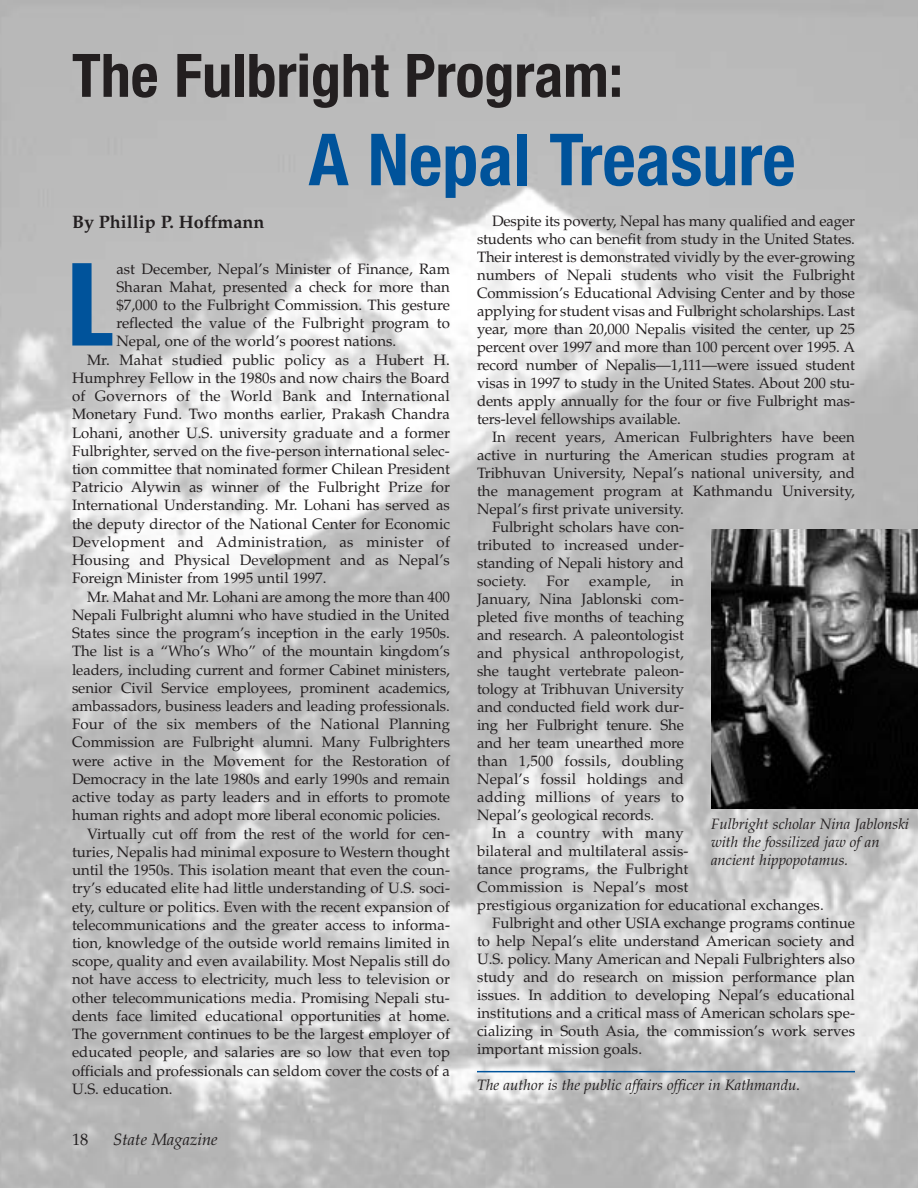
<style>
.page{position:relative;width:918px;height:1188px;background:#fff}
.page>*{position:absolute;margin:0;border:0;box-sizing:border-box;transform-origin:0 0}
.t1{font:extra-condensed 115.65px "Helvetica";color:#00539b}
.t2{font:700 condensed 72px "Helvetica Neue";color:#00539b}
.t3{font:700 condensed 60px "Helvetica Neue";color:#231f20}
.t4{font:700 18px "Palatino";color:#231f20}
.t5{font:italic 16.5px "Palatino";color:#231f20}
.t6{font:16.5px "Palatino";color:#231f20}
.t7{font:15px/18px "Palatino";color:#231f20;text-align:justify}
.t8{font:italic 15px/18px "Palatino";color:#231f20}
.t9{font:15px "Palatino";letter-spacing:.02em;color:#231f20}
.t10{font:15px "Palatino";letter-spacing:.025em;color:#231f20}
</style>
<div class="page">
<img style="left:0;top:0;width:918px;height:1188px">
<hr style="left:477px;top:1071px;width:378px;height:1px;background:#00539b">
<img style="left:711px;top:529px;width:207px;height:279px">
<h3 class="t3" style="left:72px;top:54px;width:553px">The Fulbright Program:</h3>
<h2 class="t2" style="left:309px;top:134px;width:489px">A Nepal Treasure</h2>
<p class="t7" style="left:477px;top:214px;width:380px;text-indent:15px">Despite its poverty, Nepal has many qualified and eager students who can benefit from study in the United States.<br>Their interest is demonstrated vividly by the ever-growing numbers of Nepali students who visit the Fulbright Commission’s Educational Advising Center and by those applying for student visas and Fulbright scholarships. Last year, more than 20,000 Nepalis visited the center, up 25 percent over 1997 and more than 100 percent over 1995. A record number of Nepalis—1,111—were issued student visas in 1997 to study in the United States. About 200 stu&shy;dents apply annually for the four or five Fulbright mas&shy;ters-level fellowships available.</p>
<p class="t7" style="left:492px;top:430px;width:364px">In recent years, American Fulbrighters have been</p>
<p class="t7" style="left:477px;top:448px;width:379px">active in nurturing the American studies program at</p>
<p class="t7" style="left:477px;top:466px;width:380px">Tribhuvan University, Nepal’s national university, and</p>
<p class="t7" style="left:477px;top:484px;width:379px">the management program at Kathmandu University,</p>
<p class="t7" style="left:477px;top:502px;width:208px">Nepal’s first private university.</p>
<p class="t7" style="left:492px;top:520px;width:194px">Fulbright scholars have con-</p>
<p class="t7" style="left:477px;top:538px;width:209px">tributed to increased under-</p>
<p class="t7" style="left:477px;top:556px;width:209px">standing of Nepali history and</p>
<p class="t7" style="left:477px;top:574px;width:51px">society.</p>
<p class="t7" style="left:547px;top:574px;width:24px">For</p>
<p class="t7" style="left:589px;top:574px;width:63px">example,</p>
<p class="t4" style="left:72px;top:215px;width:194px">By Phillip P. Hoffmann</p>
<h1 class="t1" style="left:70px;top:263px;width:44px">L</h1>
<p class="t7" style="left:116px;top:261px;width:335px">ast December, Nepal’s Minister of Finance, Ram</p>
<p class="t7" style="left:116px;top:279px;width:335px">Sharan Mahat, presented a check for more than</p>
<p class="t7" style="left:116px;top:298px;width:335px">$7,000 to the Fulbright Commission. This gesture</p>
<p class="t7" style="left:116px;top:316px;width:335px">reflected the value of the Fulbright program to</p>
<p class="t7" style="left:116px;top:334px;width:281px">Nepal, one of the world’s poorest nations.</p>
<p class="t7" style="left:87px;top:352px;width:364px">Mr. Mahat studied public policy as a Hubert H.</p>
<p class="t7" style="left:72px;top:371px;width:380px">Humphrey Fellow in the 1980s and now chairs the Board</p>
<p class="t7" style="left:72px;top:389px;width:380px">of Governors of the World Bank and International</p>
<p class="t7" style="left:72px;top:407px;width:380px">Monetary Fund. Two months earlier, Prakash Chandra</p>
<p class="t7" style="left:72px;top:425px;width:380px">Lohani, another U.S. university graduate and a former</p>
<p class="t7" style="left:72px;top:443px;width:379px">Fulbrighter, served on the five-person international selec-</p>
<p class="t7" style="left:72px;top:462px;width:380px">tion committee that nominated former Chilean President</p>
<p class="t7" style="left:72px;top:480px;width:380px">Patricio Alywin as winner of the Fulbright Prize for</p>
<p class="t7" style="left:72px;top:498px;width:380px">International Understanding. Mr. Lohani has served as</p>
<p class="t7" style="left:72px;top:516px;width:380px">the deputy director of the National Center for Economic</p>
<p class="t9" style="left:72px;top:536px;width:380px">Development and Administration, as minister of</p>
<p class="t7" style="left:72px;top:553px;width:379px">Housing and Physical Development and as Nepal’s</p>
<p class="t7" style="left:72px;top:571px;width:256px">Foreign Minister from 1995 until 1997.</p>
<p class="t7" style="left:87px;top:589px;width:365px">Mr. Mahat and Mr. Lohani are among the more than 400</p>
<p class="t7" style="left:72px;top:607px;width:380px">Nepali Fulbright alumni who have studied in the United</p>
<p class="t7" style="left:72px;top:626px;width:380px">States since the program’s inception in the early 1950s.</p>
<p class="t7" style="left:72px;top:644px;width:380px">The list is a “Who’s Who” of the mountain kingdom’s</p>
<p class="t7" style="left:72px;top:662px;width:380px">leaders, including current and former Cabinet ministers,</p>
<p class="t7" style="left:72px;top:680px;width:380px">senior Civil Service employees, prominent academics,</p>
<p class="t7" style="left:72px;top:699px;width:380px">ambassadors, business leaders and leading professionals.</p>
<p class="t7" style="left:72px;top:717px;width:380px">Four of the six members of the National Planning</p>
<p class="t7" style="left:72px;top:735px;width:380px">Commission are Fulbright alumni. Many Fulbrighters</p>
<p class="t7" style="left:72px;top:753px;width:380px">were active in the Movement for the Restoration of</p>
<p class="t7" style="left:72px;top:772px;width:380px">Democracy in the late 1980s and early 1990s and remain</p>
<p class="t7" style="left:72px;top:790px;width:380px">active today as party leaders and in efforts to promote</p>
<p class="t7" style="left:72px;top:808px;width:370px">human rights and adopt more liberal economic policies.</p>
<p class="t7" style="left:87px;top:826px;width:365px">Virtually cut off from the rest of the world for cen-</p>
<p class="t7" style="left:72px;top:844px;width:379px">turies, Nepalis had minimal exposure to Western thought</p>
<p class="t7" style="left:72px;top:863px;width:380px">until the 1950s. This isolation meant that even the coun-</p>
<p class="t7" style="left:72px;top:881px;width:380px">try’s educated elite had little understanding of U.S. soci-</p>
<p class="t7" style="left:72px;top:899px;width:379px">ety, culture or politics. Even with the recent expansion of</p>
<p class="t7" style="left:72px;top:917px;width:380px">telecommunications and the greater access to informa-</p>
<p class="t7" style="left:72px;top:936px;width:380px">tion, knowledge of the outside world remains limited in</p>
<p class="t7" style="left:72px;top:954px;width:380px">scope, quality and even availability. Most Nepalis still do</p>
<p class="t7" style="left:72px;top:972px;width:380px">not have access to electricity, much less to television or</p>
<p class="t7" style="left:72px;top:990px;width:379px">other telecommunications media. Promising Nepali stu-</p>
<p class="t7" style="left:72px;top:1008px;width:380px">dents face limited educational opportunities at home.</p>
<p class="t7" style="left:72px;top:1027px;width:380px">The government continues to be the largest employer of</p>
<p class="t7" style="left:72px;top:1045px;width:380px">educated people, and salaries are so low that even top</p>
<p class="t7" style="left:72px;top:1063px;width:380px">officials and professionals can seldom cover the costs of a</p>
<p class="t7" style="left:72px;top:1081px;width:102px">U.S. education.</p>
<p class="t7" style="left:477px;top:574px;width:209px;text-indent:194px">in January, Nina Jablonski com&shy;pleted five months of teaching and research. A paleontologist and physical anthropologist, she taught vertebrate paleon&shy;tology at Tribhuvan University and conducted field work dur&shy;ing her Fulbright tenure. She and her team unearthed more than 1,500 fossils, doubling Nepal’s fossil holdings and adding millions of years to Nepal’s geological records.</p>
<p class="t10" style="left:492px;top:827px;width:194px">In a country with many</p>
<p class="t7" style="left:477px;top:844px;width:213px">bilateral and multilateral assis-</p>
<p class="t7" style="left:477px;top:862px;width:213px">tance programs, the Fulbright</p>
<p class="t7" style="left:477px;top:880px;width:213px">Commission is Nepal’s most</p>
<p class="t7" style="left:477px;top:898px;width:348px">prestigious organization for educational exchanges.</p>
<p class="t7" style="left:492px;top:916px;width:364px">Fulbright and other USIA exchange programs continue</p>
<p class="t7" style="left:477px;top:934px;width:379px">to help Nepal’s elite understand American society and</p>
<p class="t7" style="left:477px;top:952px;width:379px">U.S. policy. Many American and Nepali Fulbrighters also</p>
<p class="t7" style="left:477px;top:970px;width:379px">study and do research on mission performance plan</p>
<p class="t7" style="left:477px;top:988px;width:380px">issues. In addition to developing Nepal’s educational</p>
<p class="t7" style="left:477px;top:1006px;width:380px">institutions and a critical mass of American scholars spe-</p>
<p class="t7" style="left:477px;top:1024px;width:380px">cializing in South Asia, the commission’s work serves</p>
<p class="t7" style="left:477px;top:1042px;width:167px">important mission goals.</p>
<p class="t8" style="left:477px;top:1078px;width:325px">The author is the public affairs officer in Kathmandu.</p>
<p class="t8" style="left:711px;top:817px;width:200px">Fulbright scholar Nina Jablonski with the fossilized jaw of an ancient hippopotamus.</p>
<p class="t6" style="left:72px;top:1133px;width:18px">18</p>
<p class="t5" style="left:113px;top:1133px;width:106px">State Magazine</p>
</div>
